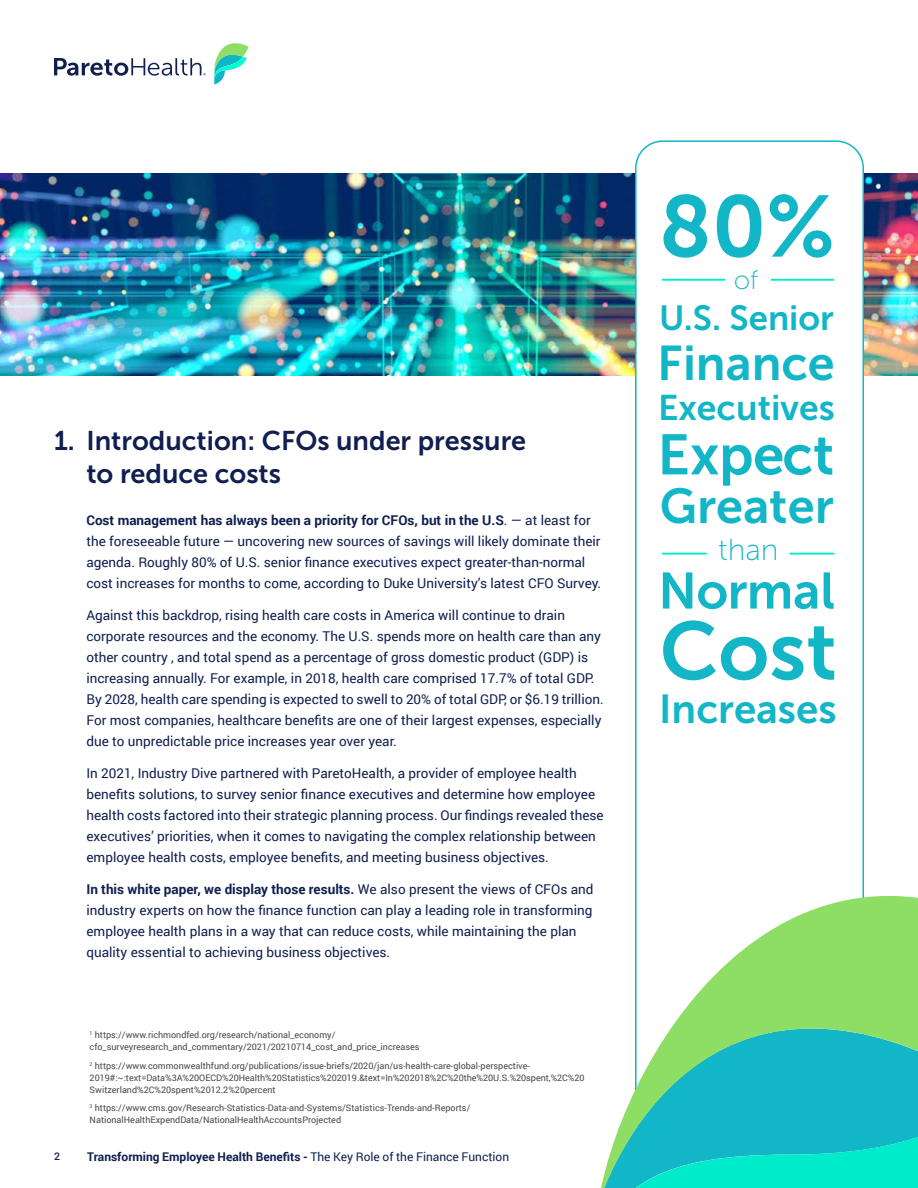
<style>
.page{position:relative;width:918px;height:1188px;background:#fff}
.page>*{position:absolute;margin:0;border:0;box-sizing:border-box;transform-origin:0 0}
.t1{font:86.55px "Museo Sans 700";color:#12b6c6}
.t2{font:81.6px "Museo Sans 700";color:#12b6c6}
.t3{font:56.55px "Museo Sans 700";letter-spacing:-.01em;color:#12b6c6}
.t4{font:50.85px "Museo Sans 700";letter-spacing:-.01em;color:#12b6c6}
.t5{font:48.9px "Museo Sans 700";color:#12b6c6}
.t6{font:48.6px "Museo Sans 700";color:#12b6c6}
.t7{font:40.35px "Museo Sans 700";color:#12b6c6}
.t8{font:35.55px "Museo Sans 700";color:#12b6c6}
.t9{font:34.8px "Museo Sans 700";color:#12b6c6}
.t10{font:30.15px "Museo Sans 100";color:#12b6c6}
.t11{font:27px/32.4px "Museo Sans 700";color:#101f4f}
.t12{font:26.55px "Museo Sans 100";color:#12b6c6}
.t13{font:13.5px/21px "Roboto";color:#101f4f}
.t14{font:700 12px "Roboto";color:#101f4f}
.t15{font:500 10.5px "Roboto";color:#101f4f}
.t16{font:9px/12px "Roboto";color:#4b4846}
.s1{font-weight:700}
.s2{font-weight:400}
</style>
<div class="page">
<svg style="left:54px;top:58px;width:152px;height:18px"></svg>
<svg style="left:214px;top:43px;width:35px;height:41px"></svg>
<img style="left:0;top:173px;width:918px;height:202px">
<div style="left:636px;top:141px;width:227px;height:1000px;background:#fff;border-radius:27px"></div>
<div style="left:635px;top:140px;width:229px;height:1002px;border:2px solid #12b6c6;border-radius:27px"></div>
<svg style="left:634px;top:884px;width:284px;height:209px"></svg>
<svg style="left:601px;top:1093px;width:317px;height:95px;background:#1dcac5"></svg>
<hr style="left:663px;top:279px;width:62px;height:2px;background:#00ebca">
<hr style="left:772px;top:279px;width:61px;height:2px;background:#00ebca">
<hr style="left:663px;top:553px;width:43px;height:2px;background:#00ebca">
<hr style="left:790px;top:553px;width:44px;height:2px;background:#00ebca">
<h3 class="t11" style="left:86px;top:426px;width:441px;text-indent:-32px">1. Introduction: CFOs under pressure to reduce costs</h3>
<p class="t13" style="left:86px;top:511px;width:516px"><span class="s1">Cost management has always been a priority for CFOs, but in the U.S</span>. — at least for the foreseeable future — uncovering new sources of savings will likely dominate their agenda. Roughly 80% of U.S. senior finance executives expect greater-than-normal cost increases for months to come, according to Duke University’s latest CFO Survey.</p>
<p class="t13" style="left:86px;top:604px;width:519px">Against this backdrop, rising health care costs in America will continue to drain corporate resources and the economy. The U.S. spends more on health care than any other country , and total spend as a percentage of gross domestic product (GDP) is increasing annually. For example, in 2018, health care comprised 17.7% of total GDP.<br>By 2028, health care spending is expected to swell to 20% of total GDP, or $6.19 trillion.<br>For most companies, healthcare benefits are one of their largest expenses, especially due to unpredictable price increases year over year.</p>
<p class="t13" style="left:86px;top:762px;width:519px">In 2021, Industry Dive partnered with ParetoHealth, a provider of employee health benefits solutions, to survey senior finance executives and determine how employee health costs factored into their strategic planning process. Our findings revealed these executives’ priorities, when it comes to navigating the complex relationship between employee health costs, employee benefits, and meeting business objectives.</p>
<p class="t13" style="left:86px;top:878px;width:509px"><span class="s1">In this white paper, we display those results.</span> We also present the views of CFOs and industry experts on how the finance function can play a leading role in transforming employee health plans in a way that can reduce costs, while maintaining the plan quality essential to achieving business objectives.</p>
<p class="t16" style="left:90px;top:1028px;width:332px"><sup>1</sup> https://www.richmondfed.org/research/national_economy/ cfo_surveyresearch_and_commentary/2021/20210714_cost_and_price_increases</p>
<p class="t16" style="left:90px;top:1059px;width:497px"><sup>2</sup> https://www.commonwealthfund.org/publications/issue-briefs/2020/jan/us-health-care-global-perspective-<br>2019#:~:text=Data%3A%20OECD%20Health%20Statistics%202019.&amp;text=In%202018%2C%20the%20U.S.%20spent,%2C%20<br>Switzerland%2C%20spent%2012.2%20percent</p>
<p class="t16" style="left:90px;top:1102px;width:382px"><sup>3</sup> https://www.cms.gov/Research-Statistics-Data-and-Systems/Statistics-Trends-and-Reports/<br>NationalHealthExpendData/NationalHealthAccountsProjected</p>
<p class="t15" style="left:54px;top:1150px;width:7px">2</p>
<p class="t14" style="left:87px;top:1148px;width:423px">Transforming Employee Health Benefits - <span class="s2">The Key Role of the Finance Function</span></p>
<h1 class="t1" style="left:659px;top:194px;width:177px">80%</h1>
<h3 class="t12" style="left:734px;top:264px;width:26px">of</h3>
<h3 class="t9" style="left:659px;top:305px;width:176px">U.S. Senior</h3>
<h3 class="t6" style="left:657px;top:345px;width:179px">Finance</h3>
<h3 class="t8" style="left:658px;top:395px;width:178px">Executives</h3>
<h3 class="t3" style="left:657px;top:434px;width:178px">Expect</h3>
<h3 class="t5" style="left:660px;top:488px;width:175px">Greater</h3>
<h3 class="t10" style="left:718px;top:532px;width:62px">than</h3>
<h3 class="t4" style="left:658px;top:572px;width:178px">Normal</h3>
<h2 class="t2" style="left:660px;top:620px;width:179px">Cost</h2>
<h3 class="t7" style="left:659px;top:694px;width:179px">Increases</h3>
</div>
